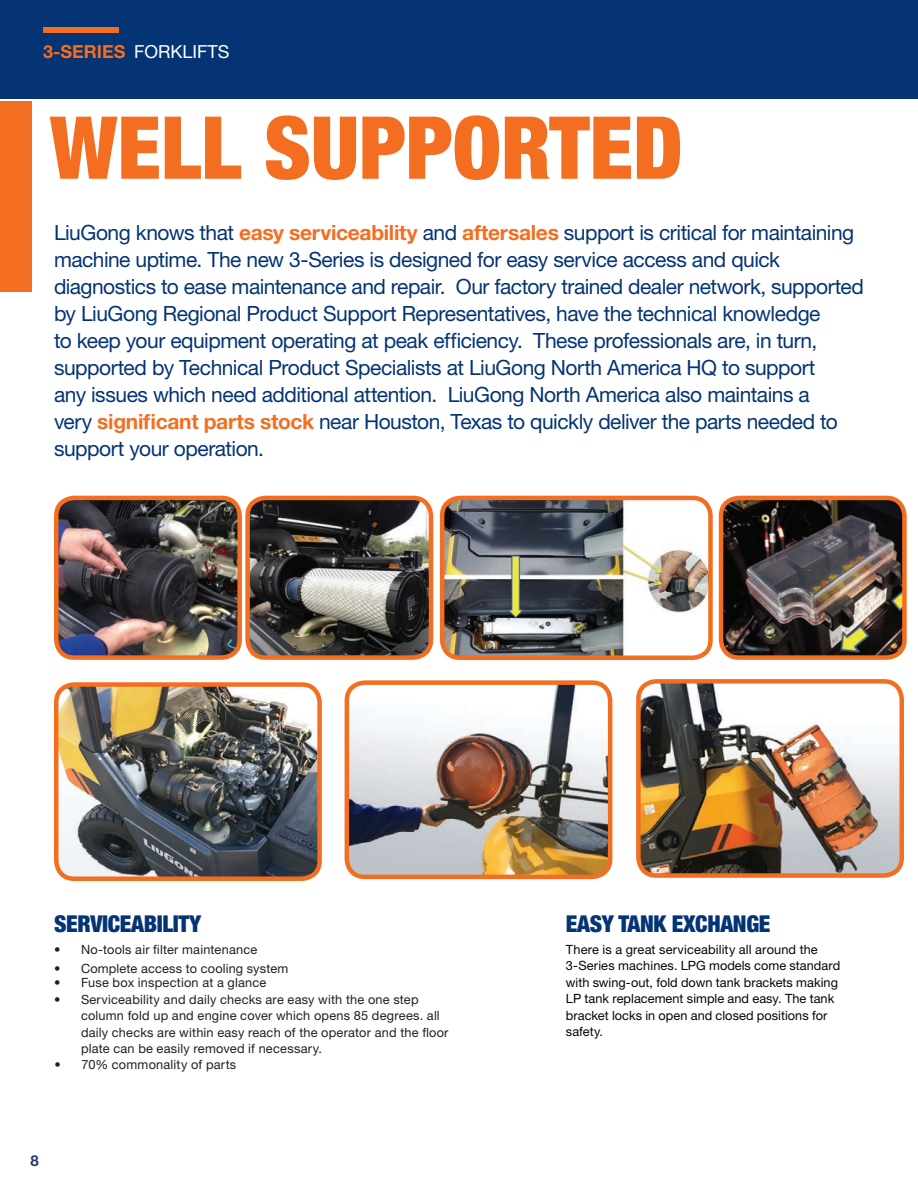
<style>
.page{position:relative;width:918px;height:1188px;background:#fff}
.page>*{position:absolute;margin:0;border:0;box-sizing:border-box;transform-origin:0 0}
.t1{font:900 condensed 87px "Helvetica Neue LT Pro";color:#f36e21}
.t2{font:900 condensed 23.25px "Helvetica Neue LT Pro";letter-spacing:-.015em;color:#053474}
.t3{font:21px/27px "Helvetica Neue LT Pro";letter-spacing:-.025em;color:#053474}
.t4{font:18px "Helvetica Neue LT Pro";color:#fff}
.t5{font:700 15px "Helvetica Neue LT Pro";color:#1f396f}
.t6{font:12.75px/16.5px "Helvetica Neue LT Pro";letter-spacing:.015em;color:#231f20}
.t7{font:12.75px/16.5px "Helvetica Neue LT Pro";letter-spacing:.005em;color:#070604}
.s1{font-weight:700;color:#f36e21}
</style>
<div class="page">
<img style="left:250px;top:498px;width:181px;height:157px">
<div style="left:245px;top:496px;width:188px;height:164px;border:4px solid #f36e21;border-radius:18px"></div>
<div style="left:0;top:0;width:918px;height:98px;background:#053474"></div>
<div style="left:0;top:101px;width:31px;height:190px;background:#f36e21"></div>
<img style="left:59px;top:498px;width:178px;height:157px">
<div style="left:54px;top:496px;width:188px;height:164px;border:4px solid #f36e21;border-radius:18px"></div>
<img style="left:442px;top:501px;width:266px;height:154px">
<div style="left:440px;top:496px;width:273px;height:164px;border:4px solid #f36e21;border-radius:18px"></div>
<img style="left:721px;top:498px;width:181px;height:157px">
<div style="left:719px;top:496px;width:188px;height:164px;border:4px solid #f36e21;border-radius:18px"></div>
<img style="left:641px;top:684px;width:258px;height:189px">
<div style="left:636px;top:679px;width:268px;height:199px;border:4px solid #f36e21;border-radius:18px"></div>
<img style="left:59px;top:687px;width:258px;height:189px">
<div style="left:54px;top:682px;width:268px;height:199px;border:4px solid #f36e21;border-radius:18px"></div>
<img style="left:347px;top:685px;width:263px;height:192px">
<div style="left:345px;top:680px;width:267px;height:199px;border:4px solid #f36e21;border-radius:18px"></div>
<div style="left:43px;top:27px;width:76px;height:5px;background:#f36e21"></div>
<p class="t4" style="left:43px;top:40px;width:188px"><span class="s1">3-SERIES</span> FORKLIFTS</p>
<h1 class="t1" style="left:50px;top:96px;width:635px">WELL SUPPORTED</h1>
<p class="t3" style="left:54px;top:218px;width:811px">LiuGong knows that <span class="s1">easy serviceability</span> and <span class="s1">aftersales</span> support is critical for maintaining machine uptime. The new 3-Series is designed for easy service access and quick diagnostics to ease maintenance and repair. Our factory trained dealer network, supported by LiuGong Regional Product Support Representatives, have the technical knowledge<br>to keep your equipment operating at peak efficiency. These professionals are, in turn, supported by Technical Product Specialists at LiuGong North America HQ to support<br>any issues which need additional attention. LiuGong North America also maintains a<br>very <span class="s1">significant parts stock</span> near Houston, Texas to quickly deliver the parts needed to support your operation.</p>
<p class="t2" style="left:54px;top:910px;width:149px">SERVICEABILITY</p>
<p class="t6" style="left:54px;top:941px;width:205px">• No-tools air filter maintenance</p>
<p class="t6" style="left:54px;top:960px;width:236px">• Complete access to cooling system</p>
<p class="t6" style="left:54px;top:974px;width:214px">• Fuse box inspection at a glance</p>
<p class="t6" style="left:81px;top:990px;width:369px;text-indent:-27px">• Serviceability and daily checks are easy with the one step column fold up and engine cover which opens 85 degrees. all daily checks are within easy reach of the operator and the floor plate can be easily removed if necessary.</p>
<p class="t6" style="left:55px;top:1056px;width:183px">• 70% commonality of parts</p>
<p class="t5" style="left:30px;top:1151px;width:10px">8</p>
<p class="t2" style="left:566px;top:909px;width:206px">EASY TANK EXCHANGE</p>
<p class="t7" style="left:566px;top:940px;width:276px">There is a great serviceability all around the 3-Series machines. LPG models come standard with swing-out, fold down tank brackets making LP tank replacement simple and easy. The tank bracket locks in open and closed positions for safety.</p>
</div>
